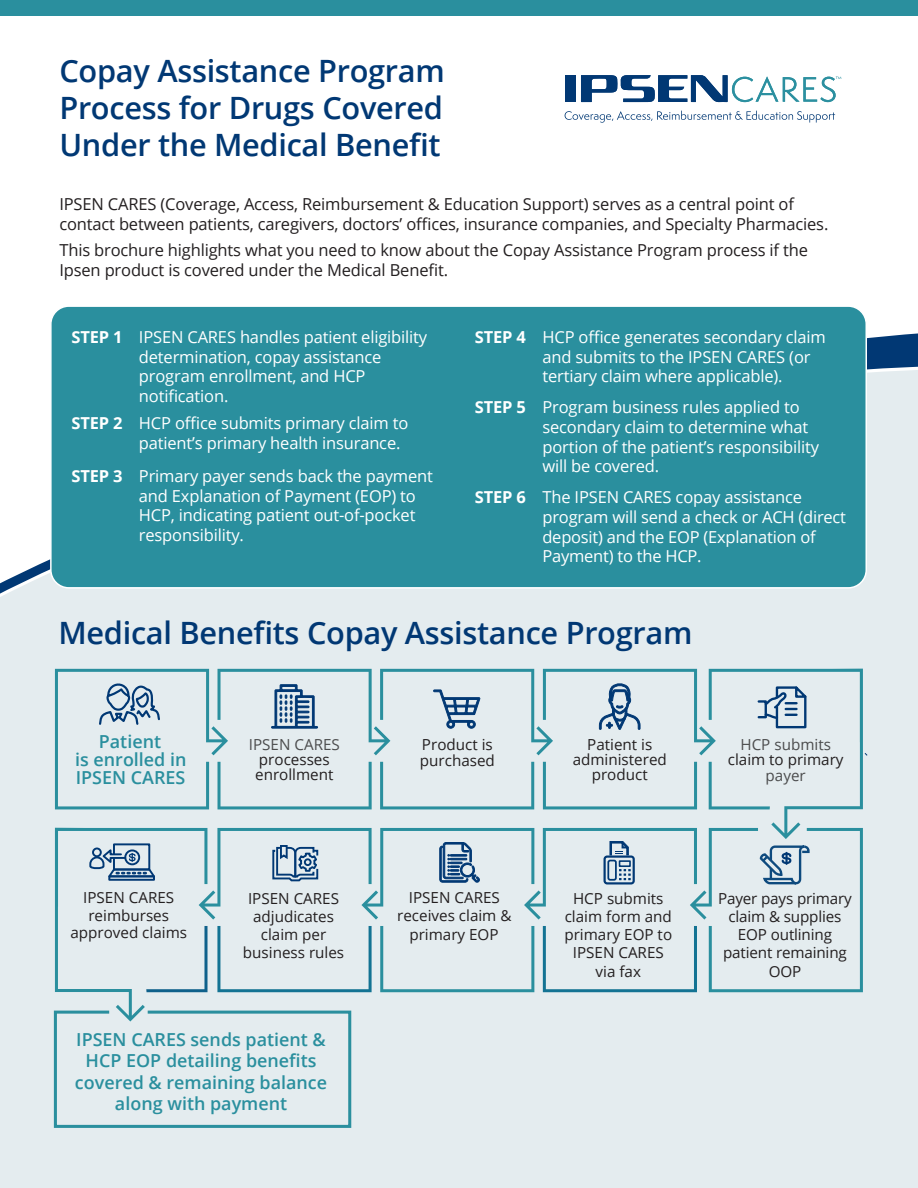
<style>
.page{position:relative;width:918px;height:1188px;background:#fff}
.page>*{position:absolute;margin:0;border:0;box-sizing:border-box;transform-origin:0 0}
.BODY{font:600 30.75px/36.9px "Open Sans";letter-spacing:-.01em;color:#013874;text-align:justify}
.t1{font:600 18px/21.5px "Open Sans";color:#2a8f9e;text-align:center}
.HEADS{font:16.5px/19.8px "Open Sans";letter-spacing:-.01em;color:#fff}
.HEADS-2{font:16.5px/19.8px "Open Sans";letter-spacing:-.01em;color:#231f20}
.t2{font:15.15px/18.3px "Open Sans";color:#231f20;text-align:center}
.t3{font:15.15px/15.5px "Open Sans";color:#4b4c4d;text-align:center}
.s1{font-weight:700}
.s2{color:#4b4c4d}
.s3{color:#231f20}
</style>
<div class="page">
<div style="left:0;top:358px;width:918px;height:830px;background:#e4ecef"></div>
<div style="left:51px;top:306px;width:815px;height:282px;background:#2a8f9e;border-radius:18px"></div>
<div style="left:50px;top:305px;width:817px;height:284px;border:2px solid #fff;border-radius:18px"></div>
<div style="left:0;top:0;width:918px;height:15px;background:#2a8f9e"></div>
<div style="left:565px;top:75px;width:11px;height:27px;background:#013874"></div>
<svg style="left:565px;top:111px;width:270px;height:12px"></svg>
<svg style="left:581px;top:75px;width:260px;height:27px"></svg>
<svg style="left:52px;top:639px;width:815px;height:490px"></svg>
<p class="BODY" style="left:59px;top:52px;width:387px">Copay Assistance Program Process for Drugs Covered Under the Medical Benefit</p>
<p class="HEADS-2" style="left:59px;top:193px;width:770px">IPSEN CARES (Coverage, Access, Reimbursement &amp; Education Support) serves as a central point of contact between patients, caregivers, doctors’ offices, insurance companies, and Specialty Pharmacies.</p>
<p class="HEADS-2" style="left:59px;top:240px;width:750px">This brochure highlights what you need to know about the Copay Assistance Program process if the<br>Ipsen product is covered under the Medical Benefit.</p>
<p class="HEADS" style="left:139px;top:327px;width:290px;text-indent:-68px"><span class="s1">STEP 1</span> IPSEN CARES handles patient eligibility determination, copay assistance program enrollment, and HCP notification.</p>
<p class="HEADS" style="left:139px;top:412px;width:271px;text-indent:-68px"><span class="s1">STEP 2</span> HCP office submits primary claim to patient’s primary health insurance.</p>
<p class="HEADS" style="left:139px;top:466px;width:296px;text-indent:-68px"><span class="s1">STEP 3</span> Primary payer sends back the payment and Explanation of Payment (EOP) to HCP, indicating patient out-of-pocket responsibility.</p>
<p class="HEADS" style="left:542px;top:327px;width:285px;text-indent:-68px"><span class="s1">STEP 4</span> HCP office generates secondary claim and submits to the IPSEN CARES (or tertiary claim where applicable).</p>
<p class="HEADS" style="left:542px;top:397px;width:278px;text-indent:-68px"><span class="s1">STEP 5</span> Program business rules applied to secondary claim to determine what portion of the patient’s responsibility will be covered.</p>
<p class="HEADS" style="left:542px;top:487px;width:305px;text-indent:-68px"><span class="s1">STEP 6</span> The IPSEN CARES copay assistance program will send a check or ACH (direct deposit) and the EOP (Explanation of Payment) to the HCP.</p>
<p class="BODY" style="left:58px;top:614px;width:636px">Medical Benefits Copay Assistance Program</p>
<p class="t1" style="left:75px;top:732px;width:113px;line-height:18px">Patient<br>is enrolled in<br>IPSEN CARES</p>
<p class="t2" style="left:249px;top:736px;width:93px;line-height:15.1px"><span class="s2">IPSEN CARES </span>processes enrollment</p>
<p class="t2" style="left:420px;top:736px;width:77px;line-height:15.8px;text-align:left">Product is purchased</p>
<p class="t3" style="left:728px;top:736px;width:117px">HCP submits <span class="s3">claim to primary </span>payer</p>
<p class="t2" style="left:573px;top:736px;width:96px;line-height:15.1px">Patient is administered product</p>
<p class="t2" style="left:70px;top:889px;width:118px;line-height:17.2px">IPSEN CARES reimburses approved claims</p>
<p class="t2" style="left:397px;top:888px;width:116px">IPSEN CARES receives claim &amp; primary EOP</p>
<p class="t2" style="left:243px;top:889px;width:103px">IPSEN CARES adjudicates claim per business rules</p>
<p class="t2" style="left:564px;top:889px;width:109px">HCP submits claim form and primary EOP to<br>IPSEN CARES via fax</p>
<p class="t1" style="left:75px;top:1028px;width:254px">IPSEN CARES sends patient &amp;<br>HCP EOP detailing benefits covered &amp; remaining balance along with payment</p>
<p class="t2" style="left:718px;top:889px;width:135px">Payer pays primary claim &amp; supplies<br>EOP outlining patient remaining<br>OOP</p>
</div>
